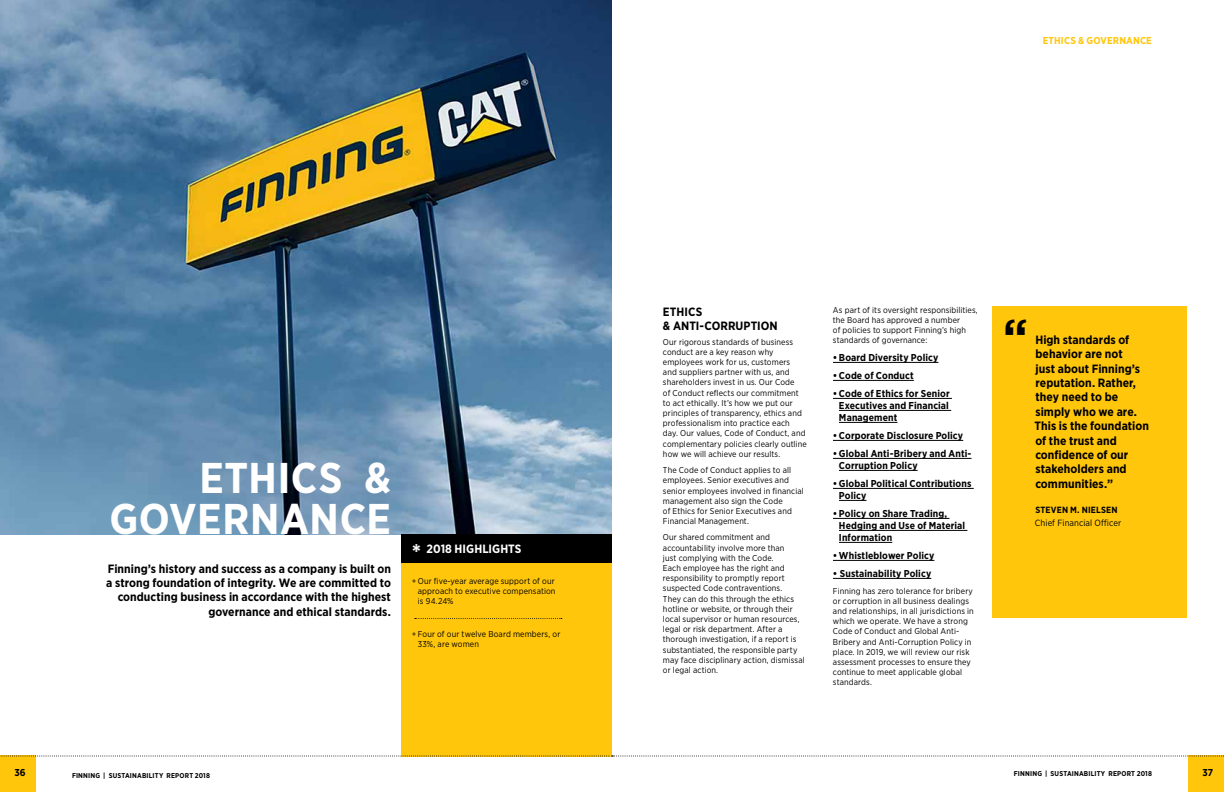
<style>
.page{position:relative;width:1224px;height:792px;background:#fff}
.page>*{position:absolute;margin:0;border:0;box-sizing:border-box;transform-origin:0 0}
.t1{font:700 49px "Gotham Narrow";color:#000}
.t2{font:700 43px/41px "Gotham Narrow";letter-spacing:.015em;color:#fff;text-align:right}
.t3{font:700 12px/14.4px "Gotham Narrow";letter-spacing:.005em;color:#000}
.t4{font:700 12px "Gotham Narrow";letter-spacing:.005em;color:#fff}
.t5{font:700 10px/12px "Gotham Narrow";letter-spacing:.01em;color:#000}
.t6{font:700 10px "Gotham Narrow";letter-spacing:.01em;color:#ffc60b}
.t7{font:9px "Gotham Narrow";letter-spacing:.01em;color:#000}
.t8{font:700 9px "Gotham Narrow";letter-spacing:.02em;color:#000}
.t9{font:8.5px/10.2px "Gotham Narrow";letter-spacing:.01em;color:#000}
.t10{font:700 7px "Gotham Narrow";letter-spacing:.025em;color:#000}
.s1{font-size:24px}
</style>
<div class="page">
<div style="left:1188px;top:756px;width:36px;height:36px;background:#ffc60b"></div>
<div style="left:0;top:756px;width:36px;height:36px;background:#ffc60b"></div>
<img style="left:0;top:0;width:612px;height:534px">
<div style="left:402px;top:534px;width:210px;height:223px;background:#ffc60b"></div>
<svg style="left:0;top:756px;width:1224px;height:1px"></svg>
<svg style="left:415px;top:618px;width:147px;height:1px"></svg>
<div style="left:402px;top:534px;width:210px;height:29px;background:#000"></div>
<div style="left:992px;top:306px;width:195px;height:312px;background:#ffc60b"></div>
<hr style="left:833px;top:362px;width:105px;height:1px;background:#000">
<hr style="left:833px;top:380px;width:81px;height:1px;background:#000">
<hr style="left:833px;top:398px;width:119px;height:1px;background:#000">
<hr style="left:839px;top:410px;width:112px;height:1px;background:#000">
<hr style="left:839px;top:422px;width:58px;height:1px;background:#000">
<hr style="left:833px;top:440px;width:130px;height:1px;background:#000">
<hr style="left:833px;top:458px;width:139px;height:1px;background:#000">
<hr style="left:839px;top:470px;width:79px;height:1px;background:#000">
<hr style="left:833px;top:488px;width:141px;height:1px;background:#000">
<svg style="left:839px;top:500px;width:28px;height:1px"></svg>
<hr style="left:833px;top:518px;width:117px;height:1px;background:#000">
<hr style="left:839px;top:530px;width:128px;height:1px;background:#000">
<hr style="left:839px;top:542px;width:53px;height:1px;background:#000">
<hr style="left:833px;top:560px;width:101px;height:1px;background:#000">
<hr style="left:833px;top:578px;width:98px;height:1px;background:#000">
<p class="t6" style="left:1043px;top:34px;width:111px">ETHICS &amp; GOVERNANCE</p>
<h2 class="t2" style="left:109px;top:457px;width:283px">ETHICS &amp;<br>GOVERNANCE</h2>
<h3 class="t3" style="left:106px;top:561px;width:286px;text-align:right">Finning’s history and success as a company is built on a strong foundation of integrity. We are committed to conducting business in accordance with the highest governance and ethical standards.</h3>
<h3 class="t4" style="left:412px;top:541px;width:111px"><span class="s1">*</span> 2018 HIGHLIGHTS</h3>
<p class="t9" style="left:418px;top:576px;width:139px;text-align:justify;text-indent:-6px">+ Our five-year average support of our approach to executive compensation is 94.24%</p>
<p class="t9" style="left:418px;top:629px;width:144px;text-indent:-6px">+ Four of our twelve Board members, or<br>33%, are women</p>
<h3 class="t3" style="left:663px;top:304px;width:116px">ETHICS<br>&amp; ANTI-CORRUPTION</h3>
<p class="t9" style="left:663px;top:336px;width:145px">Our rigorous standards of business conduct are a key reason why employees work for us, customers<br>and suppliers partner with us, and shareholders invest in us. Our Code<br>of Conduct reflects our commitment to act ethically. It’s how we put our principles of transparency, ethics and professionalism into practice each day. Our values, Code of Conduct, and complementary policies clearly outline how we will achieve our results.</p>
<p class="t9" style="left:663px;top:465px;width:142px">The Code of Conduct applies to all employees. Senior executives and senior employees involved in financial management also sign the Code<br>of Ethics for Senior Executives and<br>Financial Management.</p>
<p class="t9" style="left:663px;top:532px;width:143px">Our shared commitment and accountability involve more than<br>just complying with the Code.<br>Each employee has the right and responsibility to promptly report suspected Code contraventions.<br>They can do this through the ethics hotline or website, or through their local supervisor or human resources, legal or risk department. After a thorough investigation, if a report is substantiated, the responsible party may face disciplinary action, dismissal or legal action.</p>
<p class="t9" style="left:833px;top:305px;width:146px">As part of its oversight responsibilities, the Board has approved a number<br>of policies to support Finning’s high standards of governance:</p>
<p class="t5" style="left:833px;top:352px;width:107px">•Board Diversity Policy</p>
<p class="t5" style="left:833px;top:370px;width:82px">•Code of Conduct</p>
<p class="t5" style="left:839px;top:388px;width:112px;text-align:justify;text-indent:-6px">•Code of Ethics for Senior Executives and Financial Management</p>
<p class="t5" style="left:833px;top:430px;width:132px">•Corporate Disclosure Policy</p>
<p class="t5" style="left:839px;top:448px;width:134px;text-indent:-6px">•Global Anti-Bribery and Anti-<br>Corruption Policy</p>
<p class="t5" style="left:839px;top:478px;width:134px;text-indent:-6px">•Global Political Contributions<br>Policy</p>
<p class="t5" style="left:839px;top:508px;width:128px;text-indent:-6px">•Policy on Share Trading,<br>Hedging and Use of Material<br>Information</p>
<p class="t5" style="left:833px;top:550px;width:103px">•Whistleblower Policy</p>
<p class="t5" style="left:833px;top:568px;width:100px">• Sustainability Policy</p>
<p class="t9" style="left:833px;top:585px;width:142px">Finning has zero tolerance for bribery or corruption in all business dealings and relationships, in all jurisdictions in which we operate. We have a strong Code of Conduct and Global Anti-Bribery and Anti-Corruption Policy in place. In 2019, we will review our risk assessment processes to ensure they continue to meet applicable global standards.</p>
<h1 class="t1" style="left:1003px;top:306px;width:26px">“</h1>
<h3 class="t3" style="left:1035px;top:332px;width:116px">High standards of behavior are not<br>just about Finning’s reputation. Rather, they need to be simply who we are.<br>This is the foundation of the trust and confidence of our stakeholders and communities.”</h3>
<p class="t8" style="left:1035px;top:504px;width:84px">STEVEN M. NIELSEN</p>
<p class="t7" style="left:1035px;top:517px;width:88px">Chief Financial Officer</p>
<p class="t5" style="left:14px;top:766px;width:13px">36</p>
<p class="t10" style="left:72px;top:771px;width:140px">FINNING | SUSTAINABILITY REPORT 2018</p>
<p class="t5" style="left:1202px;top:766px;width:12px">37</p>
<p class="t10" style="left:1014px;top:769px;width:140px">FINNING | SUSTAINABILITY REPORT 2018</p>
</div>
